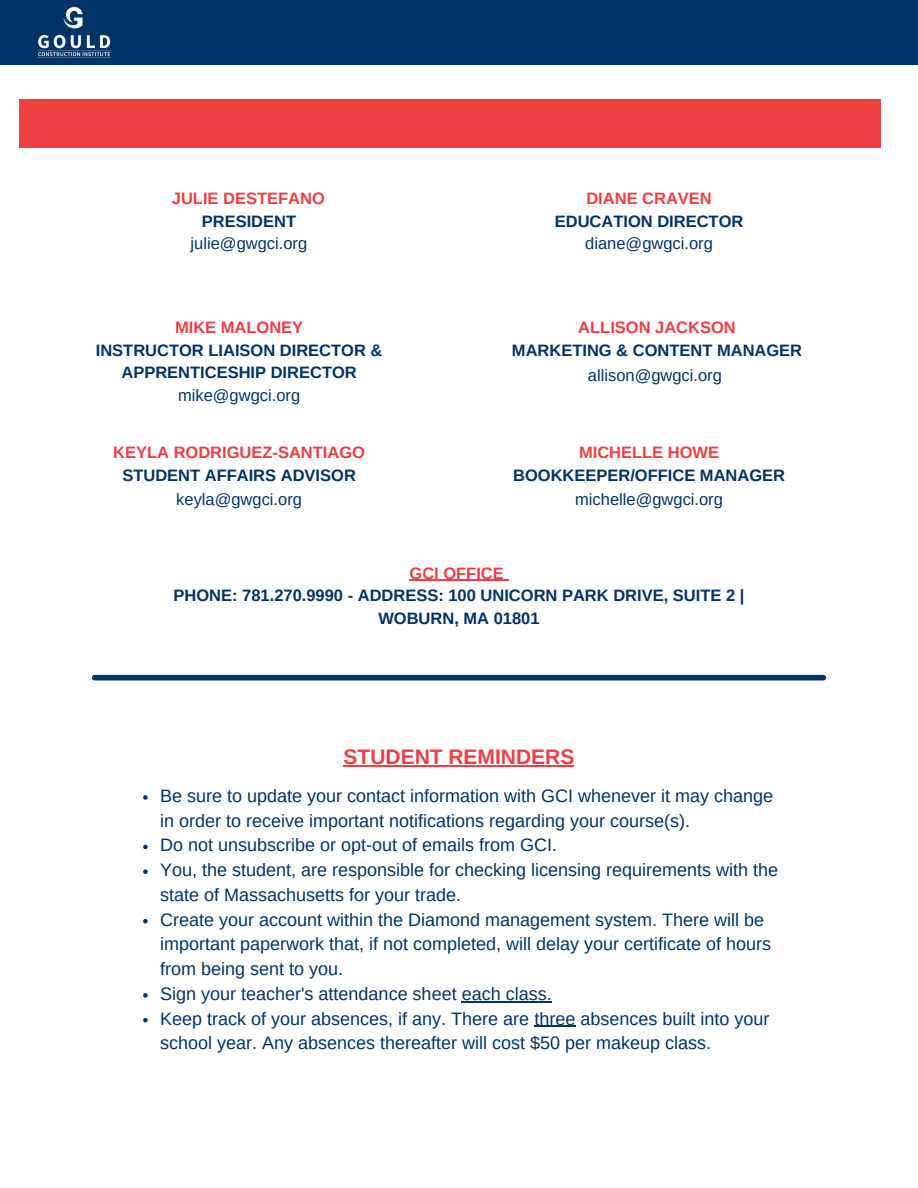
<style>
.page{position:relative;width:918px;height:1188px;background:#fff}
.page>*{position:absolute;margin:0;border:0;box-sizing:border-box;transform-origin:0 0}
.t1{font:700 21px "Arimo";color:#ee3e42}
.t2{font:18px/24.8px "Arimo";color:#036}
.t3{font:700 16.5px/22.8px "Arimo";color:#036;text-align:center}
.t4{font:16.5px "Arimo";color:#036}
.t5{font:700 16.5px/22.8px "Arimo";color:#ee3e42;text-align:center}
.s1{color:#036}
.s2{color:#ee3e42}
</style>
<div class="page">
<div style="left:0;top:0;width:918px;height:64px;background:#036"></div>
<div style="left:20px;top:100px;width:861px;height:48px;background:#ee3e42"></div>
<hr style="left:410px;top:580px;width:94px;height:1px;background:#ee3e42">
<img style="left:37px;top:7px;width:74px;height:51px">
<div style="left:95px;top:675px;width:728px;height:6px;background:#036"></div>
<hr style="left:344px;top:765px;width:230px;height:1px;background:#ee3e42">
<svg style="left:143px;top:795px;width:5px;height:5px"></svg>
<svg style="left:143px;top:845px;width:5px;height:4px"></svg>
<svg style="left:143px;top:869px;width:5px;height:5px"></svg>
<svg style="left:143px;top:919px;width:5px;height:4px"></svg>
<svg style="left:143px;top:993px;width:5px;height:5px"></svg>
<hr style="left:462px;top:1001px;width:90px;height:1px;background:#036">
<svg style="left:143px;top:1018px;width:5px;height:4px"></svg>
<hr style="left:534px;top:1026px;width:41px;height:1px;background:#036">
<p class="t5" style="left:172px;top:187px;width:154px">JULIE DESTEFANO<br><span class="s1">PRESIDENT</span></p>
<h2 class="t4" style="left:191px;top:234px;width:118px">julie@gwgci.org</h2>
<p class="t3" style="left:96px;top:316px;width:288px"><span class="s2">MIKE MALONEY<br></span>INSTRUCTOR LIAISON DIRECTOR &amp;<br>APPRENTICESHIP DIRECTOR</p>
<h2 class="t4" style="left:178px;top:386px;width:124px">mike@gwgci.org</h2>
<p class="t5" style="left:113px;top:441px;width:253px">KEYLA RODRIGUEZ-SANTIAGO<br><span class="s1">STUDENT AFFAIRS ADVISOR</span></p>
<h2 class="t4" style="left:176px;top:490px;width:127px">keyla@gwgci.org</h2>
<p class="t3" style="left:555px;top:187px;width:190px"><span class="s2">DIANE CRAVEN<br></span>EDUCATION DIRECTOR</p>
<h2 class="t4" style="left:585px;top:234px;width:129px">diane@gwgci.org</h2>
<p class="t3" style="left:512px;top:316px;width:292px"><span class="s2">ALLISON JACKSON<br></span>MARKETING &amp; CONTENT MANAGER</p>
<h2 class="t4" style="left:588px;top:366px;width:136px">allison@gwgci.org</h2>
<p class="t3" style="left:513px;top:441px;width:274px"><span class="s2">MICHELLE HOWE<br></span>BOOKKEEPER/OFFICE MANAGER</p>
<p class="t4" style="left:575px;top:490px;width:149px">michelle@gwgci.org</p>
<p class="t3" style="left:174px;top:562px;width:572px"><span class="s2">GCI OFFICE<br></span>PHONE: 781.270.9990 - ADDRESS: 100 UNICORN PARK DRIVE, SUITE 2 |<br>WOBURN, MA 01801</p>
<p class="t1" style="left:344px;top:745px;width:232px">STUDENT REMINDERS</p>
<h2 class="t2" style="left:160px;top:783px;width:614px">Be sure to update your contact information with GCI whenever it may change in order to receive important notifications regarding your course(s).</h2>
<h1 class="t2" style="left:160px;top:833px;width:398px">Do not unsubscribe or opt-out of emails from GCI.</h1>
<p class="t2" style="left:160px;top:858px;width:619px">You, the student, are responsible for checking licensing requirements with the state of Massachusetts for your trade.</p>
<p class="t2" style="left:160px;top:907px;width:612px">Create your account within the Diamond management system. There will be important paperwork that, if not completed, will delay your certificate of hours from being sent to you.</p>
<p class="t2" style="left:160px;top:981px;width:393px">Sign your teacher's attendance sheet each class.</p>
<p class="t2" style="left:160px;top:1006px;width:611px">Keep track of your absences, if any. There are three absences built into your school year. Any absences thereafter will cost $50 per makeup class.</p>
</div>
